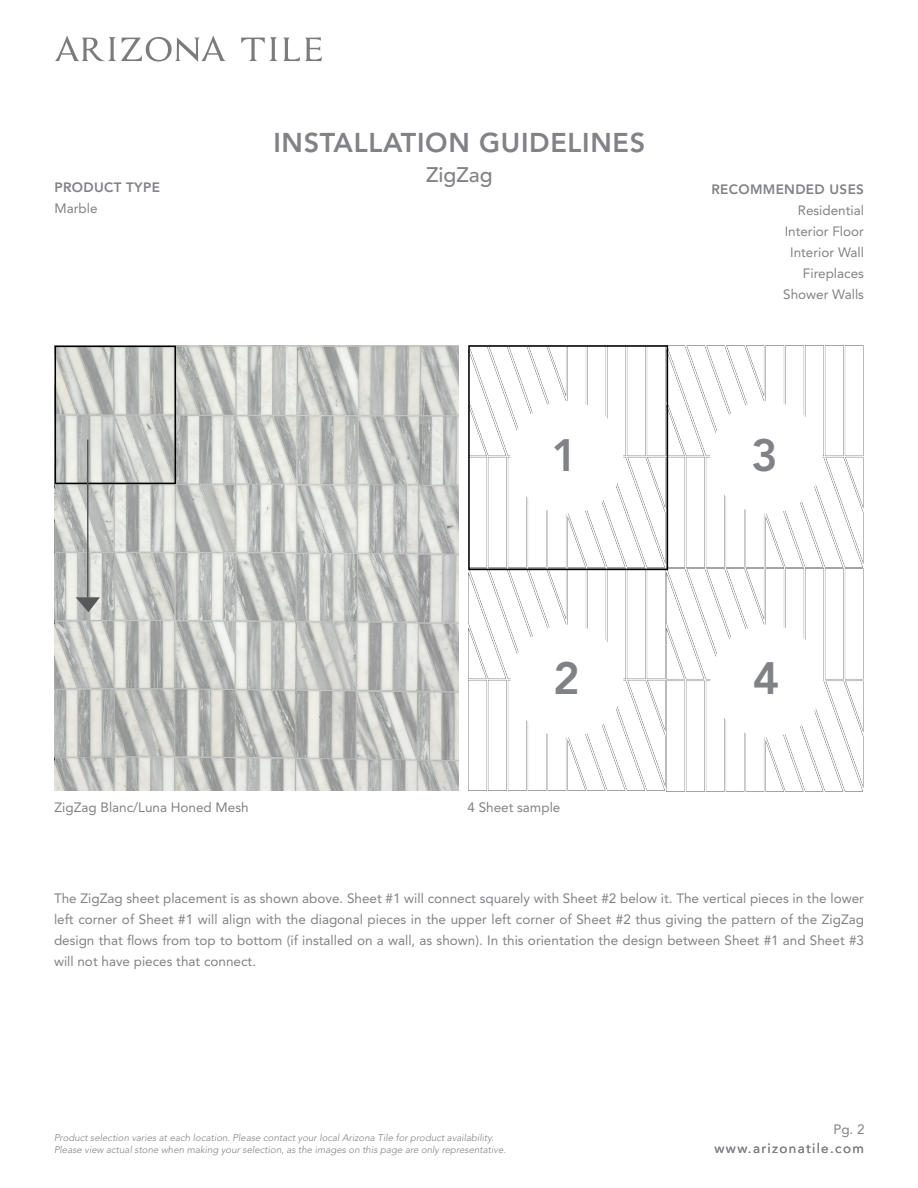
<style>
.page{position:relative;width:918px;height:1188px;background:#fff}
.page>*{position:absolute;margin:0;border:0;box-sizing:border-box;transform-origin:0 0}
.t1{font:800 45px "Avenir LT Std";color:#808285}
.t2{font:800 27px "Avenir LT Std";letter-spacing:.025em;color:#808285}
.t3{font:500 21px "Avenir LT Std";color:#808285}
.t4{font:13.5px/21px "Avenir LT Std";color:#808285;text-align:right}
.t5{font:800 13.5px "Avenir LT Std";letter-spacing:.025em;color:#808285}
.t6{font:13.5px "Avenir LT Std";letter-spacing:.1em;color:#808285}
.t7{font:italic 300 9.75px "Avenir LT Std";color:#808285}
</style>
<div class="page">
<svg style="left:55px;top:35px;width:171px;height:27px"></svg>
<svg style="left:241px;top:37px;width:81px;height:24px"></svg>
<img style="left:55px;top:346px;width:404px;height:445px">
<img style="left:468px;top:345px;width:396px;height:446px">
<div style="left:468px;top:345px;width:200px;height:225px;border:2px solid #000"></div>
<div style="left:710px;top:401px;width:113px;height:113px;background:#fff;border-radius:50%"></div>
<div style="left:510px;top:401px;width:113px;height:113px;background:#fff;border-radius:50%"></div>
<div style="left:511px;top:625px;width:112px;height:112px;background:#fff;border-radius:50%"></div>
<div style="left:710px;top:625px;width:113px;height:112px;background:#fff;border-radius:50%"></div>
<div style="left:55px;top:346px;width:121px;height:138px;border:2px solid #000"></div>
<hr style="left:87px;top:440px;width:1px;height:157px;background:#57585a">
<svg style="left:76px;top:597px;width:24px;height:15px"></svg>
<p class="t5" style="left:55px;top:180px;width:107px">PRODUCT TYPE</p>
<p class="t4" style="left:55px;top:198px;width:44px">Marble</p>
<h2 class="t2" style="left:273px;top:126px;width:373px">INSTALLATION GUIDELINES</h2>
<h3 class="t3" style="left:426px;top:162px;width:68px">ZigZag</h3>
<p class="t5" style="left:711px;top:181px;width:154px">RECOMMENDED USES</p>
<p class="t4" style="left:783px;top:200px;width:82px">Residential<br>Interior Floor<br>Interior Wall<br>Fireplaces<br>Shower Walls</p>
<h1 class="t1" style="left:552px;top:428px;width:28px">1</h1>
<h1 class="t1" style="left:751px;top:428px;width:28px">3</h1>
<h1 class="t1" style="left:553px;top:652px;width:28px">2</h1>
<h1 class="t1" style="left:753px;top:652px;width:28px">4</h1>
<p class="t4" style="left:55px;top:797px;width:196px">ZigZag Blanc/Luna Honed Mesh</p>
<p class="t4" style="left:467px;top:797px;width:95px">4 Sheet sample</p>
<p class="t4" style="left:54px;top:888px;width:812px;text-align:justify">The ZigZag sheet placement is as shown above. Sheet #1 will connect squarely with Sheet #2 below it. The vertical pieces in the lower left corner of Sheet #1 will align with the diagonal pieces in the upper left corner of Sheet #2 thus giving the pattern of the ZigZag design that flows from top to bottom (if installed on a wall, as shown). In this orientation the design between Sheet #1 and Sheet #3 will not have pieces that connect.</p>
<p class="t4" style="left:833px;top:1119px;width:33px">Pg. 2</p>
<p class="t7" style="left:54px;top:1132px;width:441px">Product selection varies at each location. Please contact your local Arizona Tile for product availability.</p>
<p class="t7" style="left:54px;top:1144px;width:454px">Please view actual stone when making your selection, as the images on this page are only representative.</p>
<p class="t6" style="left:715px;top:1141px;width:151px">www.arizonatile.com</p>
</div>
